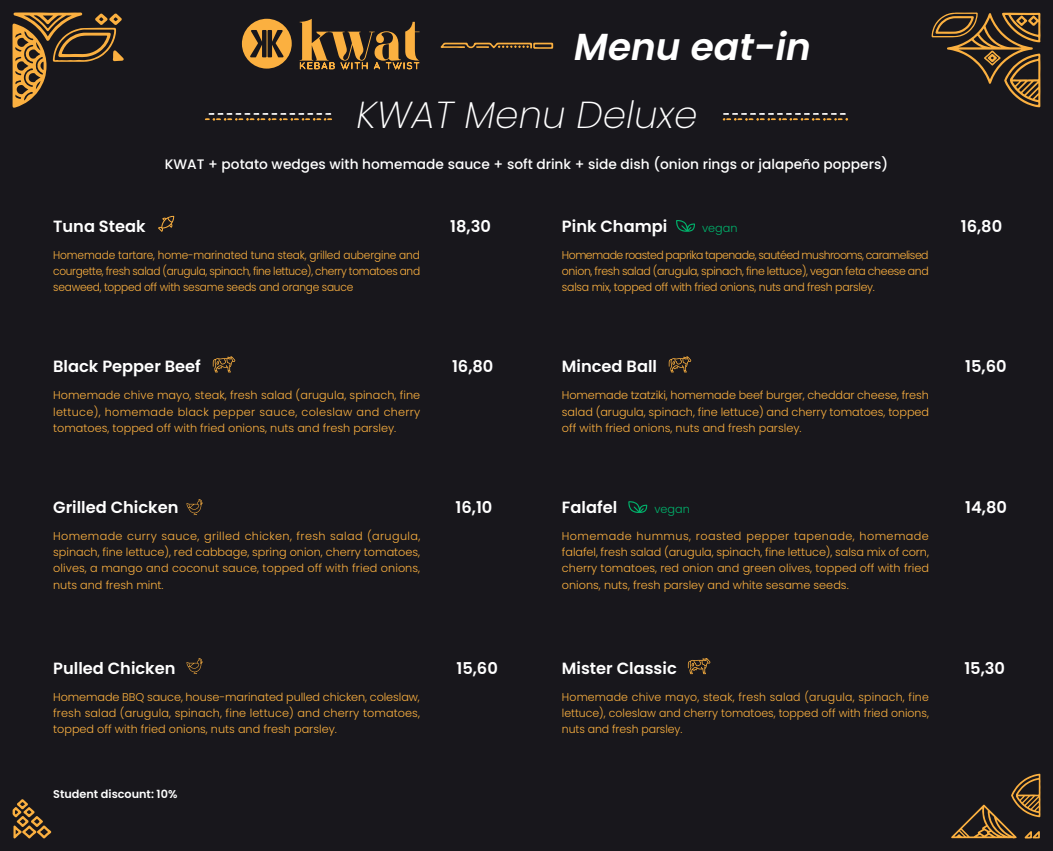
<style>
.page{position:relative;width:1053px;height:851px;background:#fff}
.page>*{position:absolute;margin:0;border:0;box-sizing:border-box;transform-origin:0 0}
.t1{font:italic 200 37.5px "Poppins";color:#fff}
.t2{font:italic 600 37.5px "Poppins";color:#fff}
.t3{font:600 16.25px "Poppins";color:#fff}
.t4{font:500 13.75px "Poppins";color:#fff}
.t5{font:300 11.25px/16.2px "Poppins";color:#fbb040;text-align:justify}
.t6{font:300 11.25px/16.2px "Poppins";color:#fbb040;text-align:justify;scale:.94 1}
.t7{font:600 11.25px "Poppins";color:#fff}
.t8{font:300 11.25px "Poppins";color:#00b26b}
</style>
<div class="page">
<div style="left:0;top:0;width:1052px;height:850px;background:#18171c"></div>
<svg style="left:12px;top:12px;width:112px;height:96px"></svg>
<svg style="left:931px;top:12px;width:109px;height:95px"></svg>
<svg style="left:12px;top:799px;width:39px;height:39px"></svg>
<svg style="left:951px;top:773px;width:89px;height:65px"></svg>
<svg style="left:722px;top:113px;width:126px;height:8px"></svg>
<svg style="left:205px;top:113px;width:127px;height:8px"></svg>
<svg style="left:440px;top:43px;width:113px;height:6px"></svg>
<svg style="left:299px;top:19px;width:120px;height:51px"></svg>
<svg style="left:242px;top:18px;width:50px;height:51px"></svg>
<svg style="left:213px;top:356px;width:22px;height:16px"></svg>
<svg style="left:668px;top:356px;width:23px;height:16px"></svg>
<svg style="left:687px;top:658px;width:23px;height:16px"></svg>
<svg style="left:186px;top:658px;width:17px;height:16px"></svg>
<svg style="left:158px;top:216px;width:16px;height:16px"></svg>
<svg style="left:676px;top:220px;width:19px;height:12px"></svg>
<svg style="left:628px;top:501px;width:19px;height:12px"></svg>
<svg style="left:186px;top:499px;width:17px;height:16px"></svg>
<h1 class="t2" style="left:574px;top:25px;width:238px">Menu eat-in</h1>
<h1 class="t1" style="left:356px;top:93px;width:342px">KWAT Menu Deluxe</h1>
<p class="t4" style="left:165px;top:156px;width:724px">KWAT + potato wedges with homemade sauce + soft drink + side dish (onion rings or jalapeño poppers)</p>
<h2 class="t3" style="left:53px;top:217px;width:94px">Tuna Steak</h2>
<h2 class="t3" style="left:450px;top:217px;width:42px">18,30</h2>
<p class="t6" style="left:53px;top:247px;width:392px">Homemade tartare, home-marinated tuna steak, grilled aubergine and courgette, fresh salad (arugula, spinach, fine lettuce), cherry tomatoes and seaweed, topped off with sesame seeds and orange sauce</p>
<h2 class="t3" style="left:53px;top:357px;width:149px">Black Pepper Beef</h2>
<h2 class="t3" style="left:452px;top:357px;width:43px">16,80</h2>
<p class="t5" style="left:53px;top:387px;width:368px">Homemade chive mayo, steak, fresh salad (arugula, spinach, fine lettuce), homemade black pepper sauce, coleslaw and cherry tomatoes, topped off with fried onions, nuts and fresh parsley.</p>
<h2 class="t3" style="left:53px;top:497px;width:127px">Grilled Chicken</h2>
<h2 class="t3" style="left:455px;top:497px;width:38px">16,10</h2>
<p class="t5" style="left:53px;top:527px;width:368px">Homemade curry sauce, grilled chicken, fresh salad (arugula, spinach, fine lettuce), red cabbage, spring onion, cherry tomatoes, olives, a mango and coconut sauce, topped off with fried onions, nuts and fresh mint.</p>
<h2 class="t3" style="left:53px;top:658px;width:124px">Pulled Chicken</h2>
<h2 class="t3" style="left:456px;top:658px;width:43px">15,60</h2>
<p class="t5" style="left:53px;top:688px;width:368px">Homemade BBQ sauce, house-marinated pulled chicken, coleslaw, fresh salad (arugula, spinach, fine lettuce) and cherry tomatoes, topped off with fried onions, nuts and fresh parsley.</p>
<p class="t7" style="left:53px;top:787px;width:126px">Student discount: 10%</p>
<h2 class="t3" style="left:562px;top:217px;width:107px">Pink Champi</h2>
<h2 class="t3" style="left:960px;top:217px;width:43px">16,80</h2>
<p class="t5" style="left:562px;top:247px;width:368px">Homemade roasted paprika tapenade, sautéed mushrooms, caramelised onion, fresh salad (arugula, spinach, fine lettuce), vegan feta cheese and salsa mix, topped off with fried onions, nuts and fresh parsley.</p>
<p class="t8" style="left:702px;top:221px;width:37px">vegan</p>
<h2 class="t3" style="left:562px;top:357px;width:97px">Minced Ball</h2>
<h2 class="t3" style="left:965px;top:357px;width:43px">15,60</h2>
<p class="t5" style="left:562px;top:387px;width:369px">Homemade tzatziki, homemade beef burger, cheddar cheese, fresh salad (arugula, spinach, fine lettuce) and cherry tomatoes, topped off with fried onions, nuts and fresh parsley.</p>
<h2 class="t3" style="left:562px;top:497px;width:57px">Falafel</h2>
<h2 class="t3" style="left:965px;top:497px;width:43px">14,80</h2>
<p class="t5" style="left:562px;top:527px;width:368px">Homemade hummus, roasted pepper tapenade, homemade falafel, fresh salad (arugula, spinach, fine lettuce), salsa mix of corn, cherry tomatoes, red onion and green olives, topped off with fried onions, nuts, fresh parsley and white sesame seeds.</p>
<p class="t8" style="left:654px;top:502px;width:37px">vegan</p>
<h2 class="t3" style="left:562px;top:658px;width:116px">Mister Classic</h2>
<h2 class="t3" style="left:964px;top:658px;width:42px">15,30</h2>
<p class="t5" style="left:562px;top:688px;width:368px">Homemade chive mayo, steak, fresh salad (arugula, spinach, fine lettuce), coleslaw and cherry tomatoes, topped off with fried onions, nuts and fresh parsley.</p>
</div>
